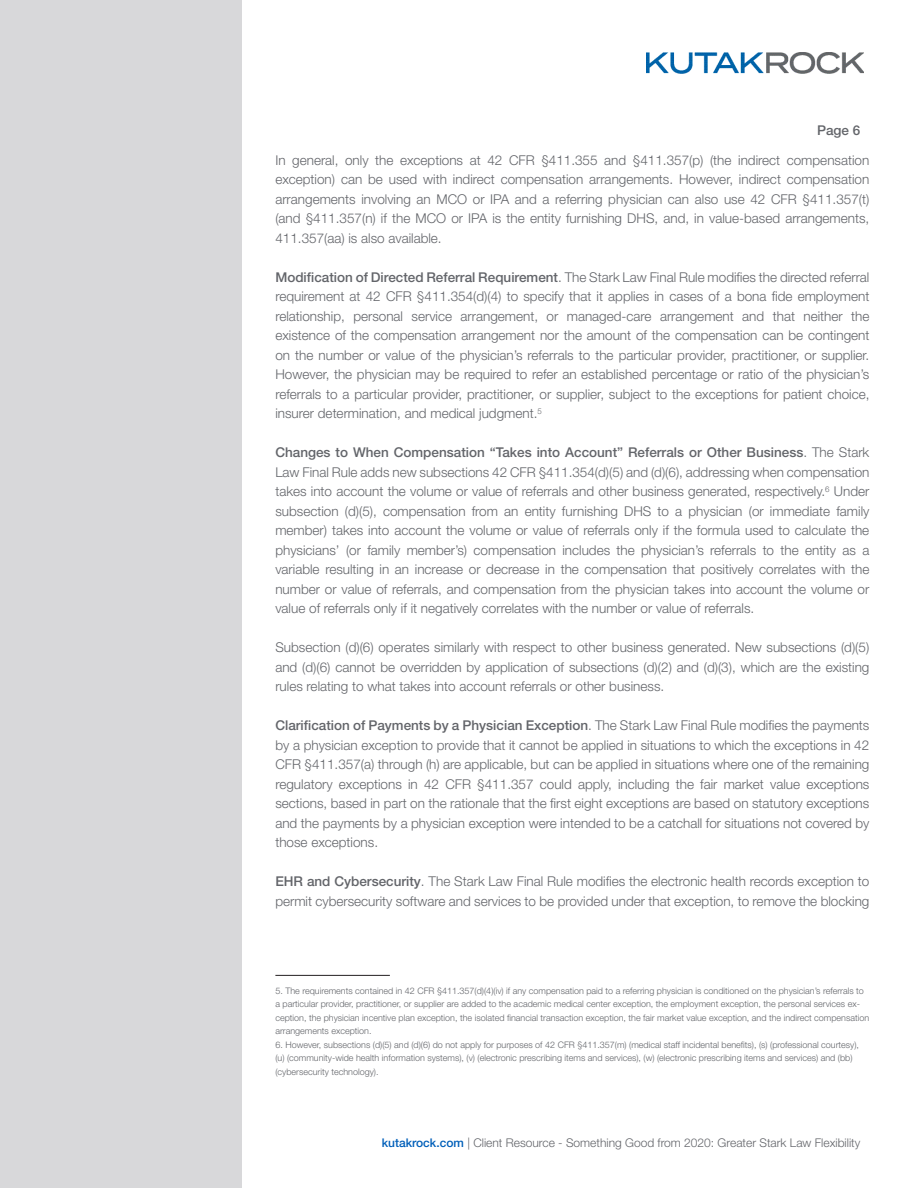
<style>
.page{position:relative;width:918px;height:1188px;background:#fff}
.page>*{position:absolute;margin:0;border:0;box-sizing:border-box;transform-origin:0 0}
.t1{font:300 13.5px/19.5px "Helvetica Neue LT Std";color:#63656a;text-align:justify}
.t2{font:500 13.5px "Helvetica Neue LT Std";color:#63656a}
.t3{font:300 12px "Helvetica Neue LT Std";color:#63656a}
.t4{font:300 9px/13.5px "Helvetica Neue LT Std";color:#63656a}
.s1{font-weight:500}
.s2{font-weight:500;color:#005fb9}
</style>
<div class="page">
<img style="left:647px;top:52px;width:217px;height:22px">
<div style="left:0;top:0;width:241px;height:1188px;background:#d8d8da"></div>
<hr style="left:275px;top:975px;width:115px;height:1px;background:#231f20">
<p class="t2" style="left:817px;top:122px;width:45px">Page 6</p>
<p class="t1" style="left:275px;top:150px;width:595px">In general, only the exceptions at 42 CFR §411.355 and §411.357(p) (the indirect compensation exception) can be used with indirect compensation arrangements. However, indirect compensation arrangements involving an MCO or IPA and a referring physician can also use 42 CFR §411.357(t) (and §411.357(n) if the MCO or IPA is the entity furnishing DHS, and, in value-based arrangements, 411.357(aa) is also available.</p>
<p class="t1" style="left:275px;top:267px;width:596px"><span class="s1">Modification of Directed Referral Requirement</span>. The Stark Law Final Rule modifies the directed referral requirement at 42 CFR §411.354(d)(4) to specify that it applies in cases of a bona fide employment relationship, personal service arrangement, or managed-care arrangement and that neither the existence of the compensation arrangement nor the amount of the compensation can be contingent on the number or value of the physician’s referrals to the particular provider, practitioner, or supplier.<br>However, the physician may be required to refer an established percentage or ratio of the physician’s referrals to a particular provider, practitioner, or supplier, subject to the exceptions for patient choice, insurer determination, and medical judgment.<sup>5</sup></p>
<p class="t1" style="left:275px;top:442px;width:596px"><span class="s1">Changes to When Compensation “Takes into Account” Referrals or Other Business</span>. The Stark Law Final Rule adds new subsections 42 CFR §411.354(d)(5) and (d)(6), addressing when compensation takes into account the volume or value of referrals and other business generated, respectively.<sup>6</sup> Under subsection (d)(5), compensation from an entity furnishing DHS to a physician (or immediate family member) takes into account the volume or value of referrals only if the formula used to calculate the physicians’ (or family member’s) compensation includes the physician’s referrals to the entity as a variable resulting in an increase or decrease in the compensation that positively correlates with the number or value of referrals, and compensation from the physician takes into account the volume or value of referrals only if it negatively correlates with the number or value of referrals.</p>
<p class="t1" style="left:275px;top:637px;width:596px">Subsection (d)(6) operates similarly with respect to other business generated. New subsections (d)(5) and (d)(6) cannot be overridden by application of subsections (d)(2) and (d)(3), which are the existing rules relating to what takes into account referrals or other business.</p>
<p class="t1" style="left:275px;top:715px;width:596px"><span class="s1">Clarification of Payments by a Physician Exception</span>. The Stark Law Final Rule modifies the payments by a physician exception to provide that it cannot be applied in situations to which the exceptions in 42<br>CFR §411.357(a) through (h) are applicable, but can be applied in situations where one of the remaining regulatory exceptions in 42 CFR §411.357 could apply, including the fair market value exceptions sections, based in part on the rationale that the first eight exceptions are based on statutory exceptions and the payments by a physician exception were intended to be a catchall for situations not covered by those exceptions.</p>
<p class="t1" style="left:275px;top:871px;width:596px"><span class="s1">EHR and Cybersecurity</span>. The Stark Law Final Rule modifies the electronic health records exception to permit cybersecurity software and services to be provided under that exception, to remove the blocking</p>
<p class="t4" style="left:275px;top:983px;width:595px">5. The requirements contained in 42 CFR §411.357(d)(4)(iv) if any compensation paid to a referring physician is conditioned on the physician’s referrals to a particular provider, practitioner, or supplier are added to the academic medical center exception, the employment exception, the personal services ex&shy;ception, the physician incentive plan exception, the isolated financial transaction exception, the fair market value exception, and the indirect compensation arrangements exception.</p>
<p class="t4" style="left:275px;top:1037px;width:585px">6. However, subsections (d)(5) and (d)(6) do not apply for purposes of 42 CFR §411.357(m) (medical staff incidental benefits), (s) (professional courtesy), (u) (community-wide health information systems), (v) (electronic prescribing items and services), (w) (electronic prescribing items and services) and (bb) (cybersecurity technology).</p>
<p class="t3" style="left:382px;top:1136px;width:480px"><span class="s2">kutakrock.com</span> | Client Resource - Something Good from 2020: Greater Stark Law Flexibility</p>
</div>
